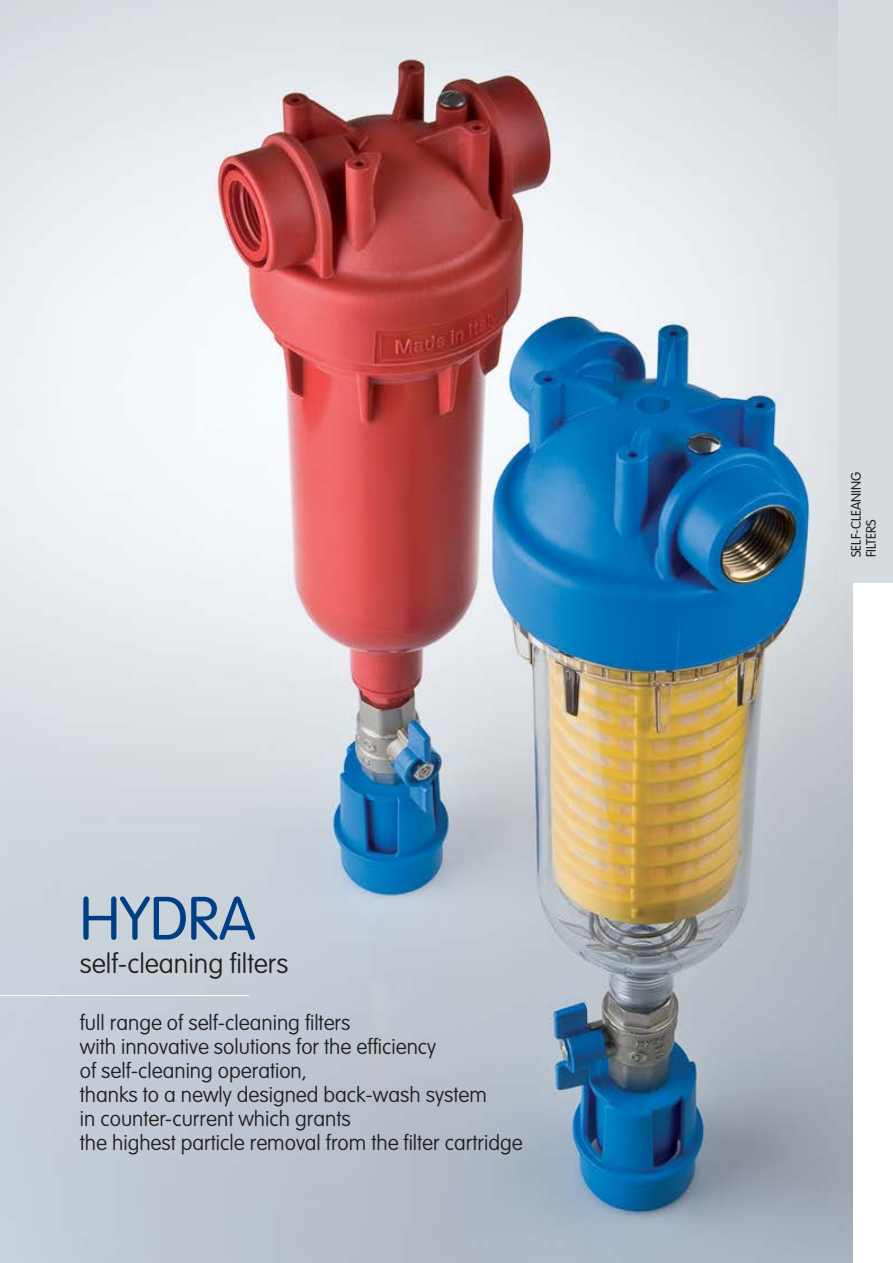
<style>
.page{position:relative;width:893px;height:1263px;background:#fff}
.page>*{position:absolute;margin:0;border:0;box-sizing:border-box;transform-origin:0 0}
.t1{font:300 60px "VAG Rounded";color:#003f85}
.t2{font:100 27px "VAG Rounded";color:#241f1f}
.t3{font:100 21px/24px "VAG Rounded";color:#241f1f}
.t4{font:300 13.5px/15px "VAG Rounded";color:#241f1f}
</style>
<div class="page">
<img style="left:0;top:0;width:852px;height:1263px">
<div style="left:838px;top:0;width:55px;height:583px;background:#d6dbdf"></div>
<hr style="left:0;top:995px;width:249px;height:1px;background:#fff">
<h1 class="t1" style="left:80px;top:884px;width:177px">HYDRA</h1>
<p class="t2" style="left:80px;top:948px;width:210px">self-cleaning filters</p>
<p class="t3" style="left:80px;top:1011px;width:444px">full range of self-cleaning filters<br>with innovative solutions for the efficiency<br>of self-cleaning operation,<br>thanks to a newly designed back-wash system<br>in counter-current which grants<br>the highest particle removal from the filter cartridge</p>
<p class="t4" style="left:849px;top:557px;width:87px;rotate:-90deg">SELF-CLEANING<br>FILTERS</p>
</div>
